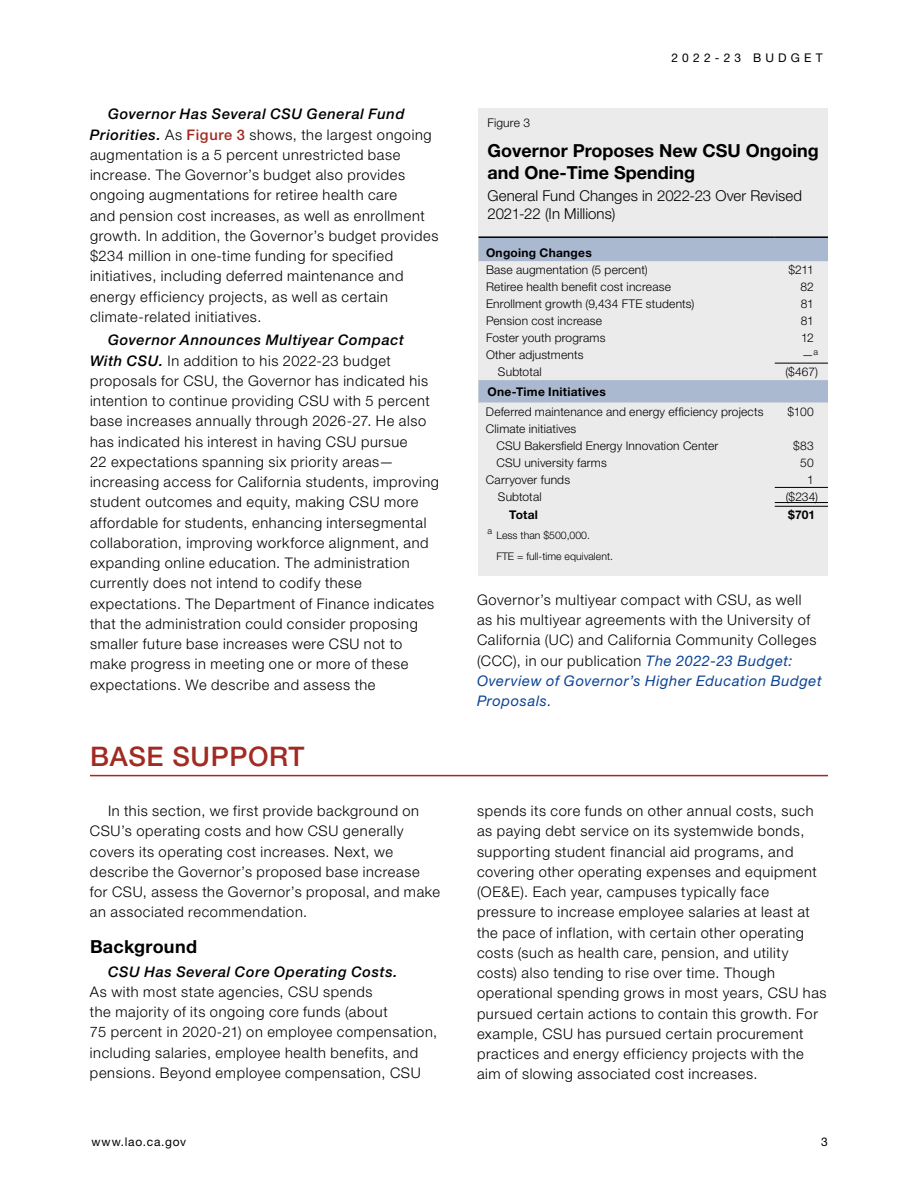
<style>
.page{position:relative;width:918px;height:1188px;background:#fff}
.page>*{position:absolute;margin:0;border:0;box-sizing:border-box;transform-origin:0 0}
.t1{font:500 27px "Helvetica Neue LT";letter-spacing:.025em;color:#a02b22}
.t2{font:700 18px/21.6px "Helvetica Neue LT";color:#000}
.t3{font:300 15px/18px "Helvetica Neue LT";letter-spacing:.005em;color:#000}
.t4{font:300 14.7px/20.2px "Helvetica Neue LT";letter-spacing:.04em;color:#000}
.t5{font:italic 500 14.7px "Helvetica Neue LT";letter-spacing:.045em;color:#000}
.t6{font:300 12px/17px "Helvetica Neue LT";letter-spacing:.015em;color:#000}
.t7{font:700 12px "Helvetica Neue LT";letter-spacing:.02em;color:#000}
.t8{font:12px "Helvetica Neue LT";letter-spacing:.065em;color:#000}
.t9{font:12px "Helvetica Neue LT";letter-spacing:.35em;color:#000}
.t10{font:300 10.5px/21.1px "Helvetica Neue LT";color:#000}
.s1{font-weight:500;font-style:italic}
.s2{font-weight:500;color:#a02b22}
.s3{font-weight:400;font-style:italic;color:#0b4395}
</style>
<div class="page">
<hr style="left:90px;top:775px;width:738px;height:1px;background:#a02b22">
<div style="left:478px;top:108px;width:350px;height:467px;background:#ebebec"></div>
<svg style="left:478px;top:238px;width:350px;height:164px"></svg>
<hr style="left:478px;top:236px;width:297px;height:2px;background:#000">
<hr style="left:775px;top:236px;width:53px;height:2px;background:#000">
<hr style="left:775px;top:363px;width:53px;height:1px;background:#000">
<hr style="left:775px;top:487px;width:53px;height:1px;background:#000">
<hr style="left:775px;top:502px;width:53px;height:1px;background:#000">
<hr style="left:775px;top:506px;width:53px;height:1px;background:#000">
<p class="t4" style="left:90px;top:104px;width:350px;text-indent:18px"><span class="s1">Governor Has Several CSU General Fund Priorities.</span> As <span class="s2">Figure 3</span> shows, the largest ongoing augmentation is a 5 percent unrestricted base increase. The Governor’s budget also provides ongoing augmentations for retiree health care<br>and pension cost increases, as well as enrollment growth. In addition, the Governor’s budget provides $234 million in one-time funding for specified initiatives, including deferred maintenance and energy efficiency projects, as well as certain climate-related initiatives.</p>
<p class="t4" style="left:90px;top:330px;width:351px;text-indent:18px"><span class="s1">Governor Announces Multiyear Compact With CSU.</span> In addition to his 2022-23 budget proposals for CSU, the Governor has indicated his intention to continue providing CSU with 5 percent base increases annually through 2026-27. He also has indicated his interest in having CSU pursue<br>22 expectations spanning six priority areas— increasing access for California students, improving student outcomes and equity, making CSU more affordable for students, enhancing intersegmental collaboration, improving workforce alignment, and expanding online education. The administration currently does not intend to codify these expectations. The Department of Finance indicates that the administration could consider proposing smaller future base increases were CSU not to make progress in meeting one or more of these expectations. We describe and assess the</p>
<h1 class="t1" style="left:90px;top:740px;width:216px">BASE SUPPORT</h1>
<p class="t4" style="left:90px;top:800px;width:352px;text-indent:18px">In this section, we first provide background on CSU’s operating costs and how CSU generally covers its operating cost increases. Next, we describe the Governor’s proposed base increase for CSU, assess the Governor’s proposal, and make an associated recommendation.</p>
<p class="t2" style="left:90px;top:936px;width:109px">Background</p>
<p class="t5" style="left:108px;top:963px;width:291px">CSU Has Several Core Operating Costs.</p>
<p class="t4" style="left:90px;top:981px;width:349px">As with most state agencies, CSU spends<br>the majority of its ongoing core funds (about<br>75 percent in 2020-21) on employee compensation, including salaries, employee health benefits, and pensions. Beyond employee compensation, CSU</p>
<p class="t8" style="left:92px;top:1134px;width:96px">www.lao.ca.gov</p>
<p class="t9" style="left:671px;top:50px;width:153px">2022-23 BUDGET</p>
<p class="t6" style="left:487px;top:114px;width:44px">Figure 3</p>
<p class="t2" style="left:487px;top:140px;width:333px">Governor Proposes New CSU Ongoing and One-Time Spending</p>
<p class="t3" style="left:488px;top:187px;width:316px">General Fund Changes in 2022-23 Over Revised<br>2021-22 (In Millions)</p>
<p class="t7" style="left:486px;top:246px;width:107px">Ongoing Changes</p>
<p class="t6" style="left:486px;top:261px;width:163px">Base augmentation (5 percent)</p>
<p class="t6" style="left:788px;top:261px;width:27px">$211</p>
<p class="t6" style="left:486px;top:278px;width:186px">Retiree health benefit cost increase</p>
<p class="t6" style="left:800px;top:278px;width:15px">82</p>
<p class="t6" style="left:486px;top:295px;width:210px">Enrollment growth (9,434 FTE students)</p>
<p class="t6" style="left:801px;top:295px;width:14px">81</p>
<p class="t6" style="left:486px;top:312px;width:117px">Pension cost increase</p>
<p class="t6" style="left:801px;top:312px;width:14px">81</p>
<p class="t6" style="left:486px;top:329px;width:121px">Foster youth programs</p>
<p class="t6" style="left:801px;top:329px;width:14px">12</p>
<p class="t6" style="left:486px;top:346px;width:99px">Other adjustments</p>
<p class="t6" style="left:802px;top:346px;width:18px">—<sup>a</sup></p>
<p class="t6" style="left:498px;top:363px;width:45px">Subtotal</p>
<p class="t6" style="left:785px;top:363px;width:34px">($467)</p>
<p class="t7" style="left:487px;top:384px;width:120px">One-Time Initiatives</p>
<p class="t6" style="left:486px;top:403px;width:279px">Deferred maintenance and energy efficiency projects</p>
<p class="t6" style="left:788px;top:403px;width:28px">$100</p>
<p class="t6" style="left:496px;top:420px;width:223px;text-indent:-10px">Climate initiatives<br>CSU Bakersfield Energy Innovation Center</p>
<p class="t6" style="left:793px;top:437px;width:22px">$83</p>
<p class="t6" style="left:496px;top:454px;width:112px">CSU university farms</p>
<p class="t6" style="left:800px;top:454px;width:15px">50</p>
<p class="t6" style="left:486px;top:471px;width:86px">Carryover funds</p>
<p class="t6" style="left:807px;top:471px;width:8px">1</p>
<p class="t6" style="left:498px;top:488px;width:45px">Subtotal</p>
<p class="t6" style="left:786px;top:488px;width:34px">($234)</p>
<p class="t7" style="left:509px;top:507px;width:30px">Total</p>
<p class="t7" style="left:788px;top:507px;width:29px">$701</p>
<p class="t10" style="left:496px;top:524px;width:118px;text-indent:-9px"><sup>a</sup> Less than $500,000.<br>FTE = full-time equivalent.</p>
<p class="t4" style="left:477px;top:589px;width:346px">Governor’s multiyear compact with CSU, as well<br>as his multiyear agreements with the University of California (UC) and California Community Colleges (CCC), in our publication <span class="s3">The 2022-23 Budget:<br>Overview of Governor’s Higher Education Budget Proposals</span>.</p>
<p class="t4" style="left:477px;top:800px;width:351px">spends its core funds on other annual costs, such as paying debt service on its systemwide bonds, supporting student financial aid programs, and covering other operating expenses and equipment (OE&amp;E). Each year, campuses typically face pressure to increase employee salaries at least at the pace of inflation, with certain other operating costs (such as health care, pension, and utility costs) also tending to rise over time. Though operational spending grows in most years, CSU has pursued certain actions to contain this growth. For example, CSU has pursued certain procurement practices and energy efficiency projects with the aim of slowing associated cost increases.</p>
<p class="t9" style="left:821px;top:1134px;width:8px">3</p>
</div>
